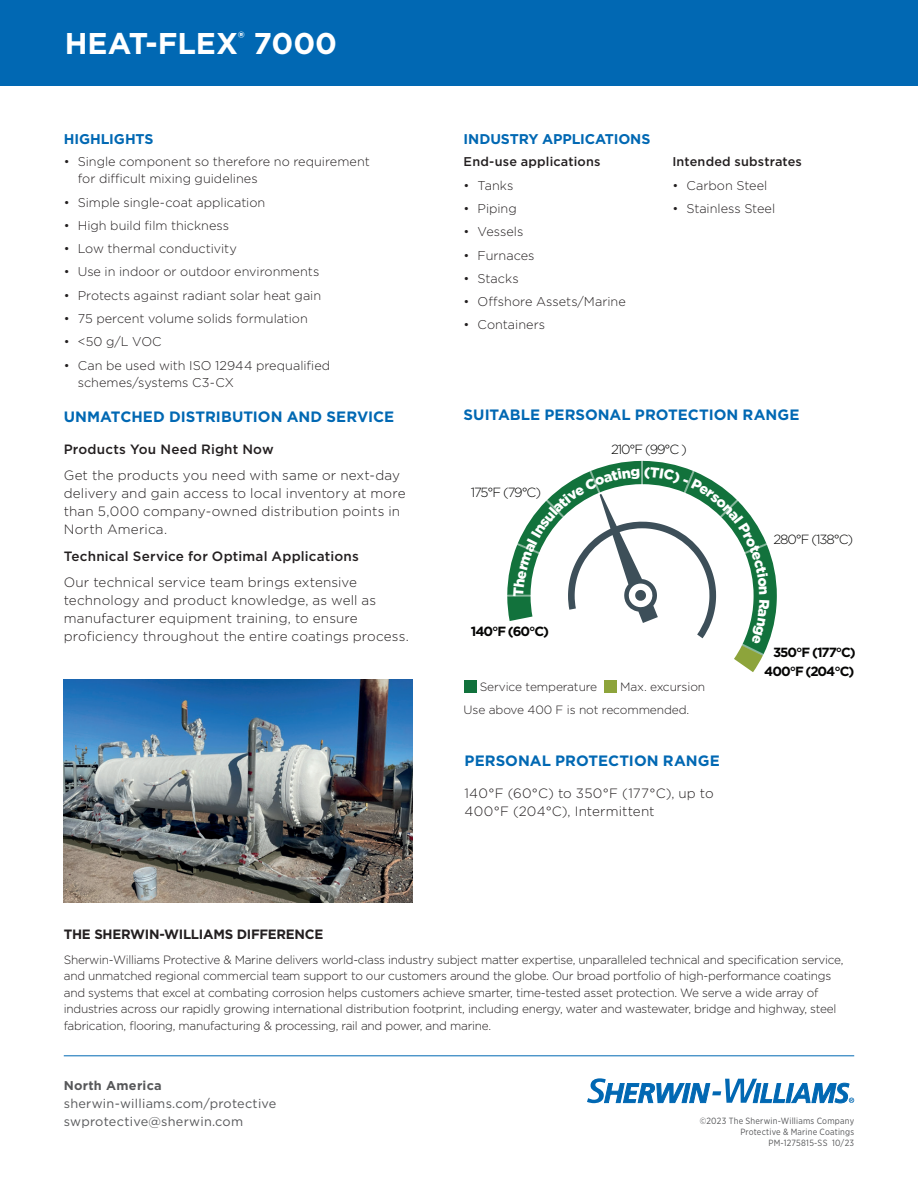
<style>
.page{position:relative;width:918px;height:1188px;background:#fff}
.page>*{position:absolute;margin:0;border:0;box-sizing:border-box;transform-origin:0 0}
.t1{font:700 30px "Gotham";color:#fff}
.t2{font:700 15px "Gotham";color:#0168b3}
.t3{font:700 14.1px "Gotham";letter-spacing:-.01em;color:#0168b3}
.t4{font:300 13.5px/18px "Gotham";letter-spacing:.01em;color:#231f20}
.t5{font:500 13.5px "Gotham";letter-spacing:.015em;color:#231f20}
.t6{font:700 13.5px "Gotham";letter-spacing:-.02em;color:#231f20}
.t7{font:700 13.35px/19.4px "Gotham";letter-spacing:-.08em;color:#050504;text-align:right}
.t8{font:300 13.35px "Gotham";letter-spacing:-.08em;color:#050504}
.t9{font:300 12.75px/17px "Gotham";color:#231f20}
.t10{font:12.75px/18px "Gotham";letter-spacing:.02em;color:#57585a}
.t11{font:500 12.75px "Gotham";letter-spacing:.015em;color:#231f20}
.t12{font:700 12.75px "Gotham";letter-spacing:.02em;color:#57585a}
.t13{font:300 12px/16.5px "Gotham";letter-spacing:-.02em;color:#231f20}
.t14{font:9px/10.8px "Gotham Narrow";letter-spacing:.025em;color:#57585a;text-align:right}
</style>
<div class="page">
<div style="left:0;top:0;width:918px;height:85px;background:#0168b3"></div>
<hr style="left:64px;top:1055px;width:790px;height:1px;background:#0168b3">
<div style="left:464px;top:680px;width:12px;height:13px;background:#11723c"></div>
<div style="left:604px;top:680px;width:13px;height:13px;background:#8da43b"></div>
<svg style="left:587px;top:1078px;width:267px;height:25px"></svg>
<img style="left:64px;top:679px;width:349px;height:224px">
<svg style="left:507px;top:461px;width:270px;height:211px"></svg>
<h1 class="t1" style="left:65px;top:24px;width:274px">HEAT-FLEX<sup>®</sup> 7000</h1>
<p class="t3" style="left:64px;top:130px;width:91px">HIGHLIGHTS</p>
<p class="t3" style="left:464px;top:130px;width:188px">INDUSTRY APPLICATIONS</p>
<p class="t9" style="left:78px;top:153px;width:293px;text-indent:-14px">• Single component so therefore no requirement for difficult mixing guidelines</p>
<p class="t9" style="left:64px;top:193px;width:203px">• Simple single-coat application</p>
<p class="t9" style="left:64px;top:217px;width:167px">• High build film thickness</p>
<p class="t9" style="left:64px;top:240px;width:175px">• Low thermal conductivity</p>
<p class="t9" style="left:64px;top:263px;width:257px">• Use in indoor or outdoor environments</p>
<p class="t9" style="left:64px;top:286px;width:259px">• Protects against radiant solar heat gain</p>
<p class="t9" style="left:64px;top:310px;width:246px">• 75 percent volume solids formulation</p>
<p class="t9" style="left:64px;top:333px;width:99px">• &lt;50 g/L VOC</p>
<p class="t9" style="left:78px;top:356px;width:254px;text-indent:-14px">• Can be used with ISO 12944 prequalified schemes/systems C3-CX</p>
<p class="t11" style="left:464px;top:154px;width:138px">End-use applications</p>
<p class="t9" style="left:464px;top:176px;width:51px">• Tanks</p>
<p class="t9" style="left:464px;top:200px;width:55px">• Piping</p>
<p class="t9" style="left:464px;top:223px;width:61px">• Vessels</p>
<p class="t9" style="left:464px;top:246px;width:72px">• Furnaces</p>
<p class="t9" style="left:464px;top:269px;width:57px">• Stacks</p>
<p class="t9" style="left:464px;top:293px;width:164px">• Offshore Assets/Marine</p>
<p class="t9" style="left:464px;top:316px;width:83px">• Containers</p>
<p class="t11" style="left:672px;top:154px;width:131px">Intended substrates</p>
<p class="t9" style="left:672px;top:176px;width:96px">• Carbon Steel</p>
<p class="t9" style="left:672px;top:200px;width:104px">• Stainless Steel</p>
<p class="t2" style="left:64px;top:407px;width:332px">UNMATCHED DISTRIBUTION AND SERVICE</p>
<p class="t5" style="left:64px;top:440px;width:211px">Products You Need Right Now</p>
<p class="t4" style="left:64px;top:466px;width:343px">Get the products you need with same or next-day delivery and gain access to local inventory at more than 5,000 company-owned distribution points in North America.</p>
<p class="t5" style="left:64px;top:547px;width:297px">Technical Service for Optimal Applications</p>
<p class="t4" style="left:64px;top:573px;width:347px">Our technical service team brings extensive technology and product knowledge, as well as manufacturer equipment training, to ensure proficiency throughout the entire coatings process.</p>
<p class="t2" style="left:464px;top:404px;width:337px">SUITABLE PERSONAL PROTECTION RANGE</p>
<p class="t8" style="left:471px;top:483px;width:72px">175°F (79°C)</p>
<p class="t7" style="left:471px;top:621px;width:80px">140°F (60°C)</p>
<p class="t8" style="left:611px;top:441px;width:77px">210°F (99°C )</p>
<p class="t13" style="left:464px;top:675px;width:243px;line-height:23px;text-indent:157px">Max. excursion<br>Use above 400 F is not recommended.</p>
<p class="t13" style="left:480px;top:679px;width:119px">Service temperature</p>
<p class="t2" style="left:465px;top:751px;width:257px">PERSONAL PROTECTION RANGE</p>
<p class="t4" style="left:465px;top:783px;width:251px">140°F (60°C) to 350°F (177°C), up to<br>400°F (204°C), Intermittent</p>
<p class="t8" style="left:773px;top:531px;width:81px">280°F (138°C)</p>
<p class="t7" style="left:764px;top:643px;width:93px">350°F (177°C)<br>400°F (204°C)</p>
<p class="t6" style="left:64px;top:925px;width:261px">THE SHERWIN-WILLIAMS DIFFERENCE</p>
<p class="t13" style="left:64px;top:951px;width:781px">Sherwin-Williams Protective &amp; Marine delivers world-class industry subject matter expertise, unparalleled technical and specification service, and unmatched regional commercial team support to our customers around the globe. Our broad portfolio of high-performance coatings and systems that excel at combating corrosion helps customers achieve smarter, time-tested asset protection. We serve a wide array of industries across our rapidly growing international distribution footprint, including energy, water and wastewater, bridge and highway, steel fabrication, flooring, manufacturing &amp; processing, rail and power, and marine.</p>
<p class="t12" style="left:64px;top:1077px;width:99px">North America</p>
<p class="t10" style="left:64px;top:1094px;width:214px">sherwin-williams.com/protective swprotective@sherwin.com</p>
<p class="t14" style="left:700px;top:1116px;width:156px">©2023 The Sherwin-Williams Company<br>Protective &amp; Marine Coatings<br>PM-1275815-SS 10/23</p>
</div>
